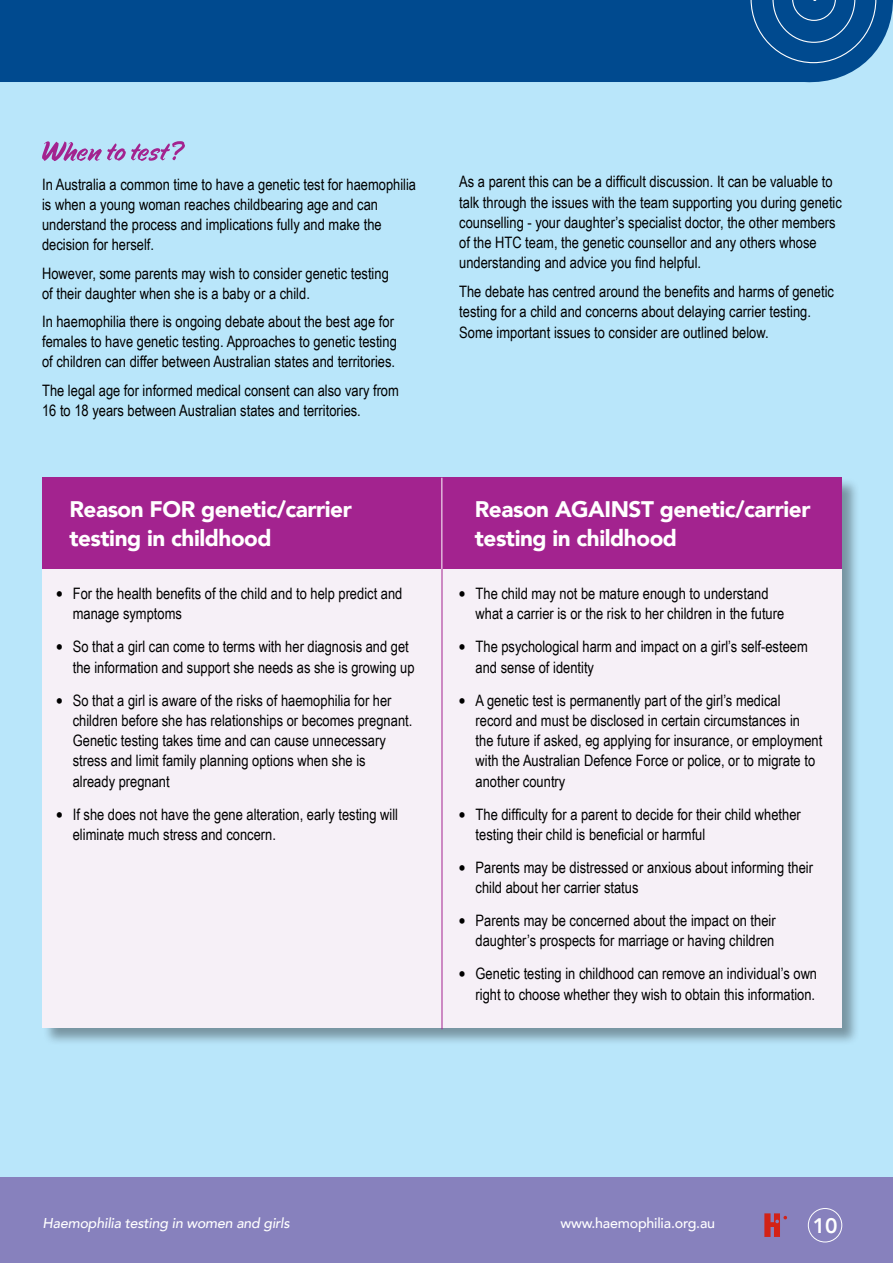
<style>
.page{position:relative;width:893px;height:1263px;background:#fff}
.page>*{position:absolute;margin:0;border:0;box-sizing:border-box;transform-origin:0 0}
.t1{font:900 22.5px/28.5px "Avenir";letter-spacing:-.02em;color:#fff}
.t2{font:800 21px "Avenir";color:#fff}
.t3{font:15.75px/20.2px "Arial Narrow";color:#000}
.t4{font:italic 500 14.25px "Avenir";letter-spacing:-.015em;color:#fff}
.t5{font:500 14.25px "Avenir";letter-spacing:-.015em;color:#fff}
.s1{font-size:22.5px}
</style>
<div class="page">
<div style="left:0;top:0;width:893px;height:1178px;background:#b9e6fa"></div>
<div style="left:0;top:1178px;width:893px;height:85px;background:#8781bd"></div>
<div style="left:42px;top:478px;width:818px;height:568px;background:#000;opacity:.35"></div>
<div style="left:42px;top:478px;width:800px;height:550px;background:#a3238f"></div>
<div style="left:42px;top:569px;width:800px;height:459px;background:#f6f0f7"></div>
<hr style="left:442px;top:567px;width:1px;height:462px;background:#a3238f">
<hr style="left:441px;top:478px;width:1px;height:91px;background:#fff">
<svg style="left:42px;top:141px;width:143px;height:20px"></svg>
<div style="left:0;top:0;width:893px;height:83px;background:#004a8f"></div>
<svg style="left:750px;top:0;width:126px;height:63px;background:#0f5595"></svg>
<div style="left:808px;top:1208px;width:34px;height:34px;border:1px solid #fff;border-radius:50%"></div>
<svg style="left:764px;top:1213px;width:23px;height:24px"></svg>
<p class="t3" style="left:42px;top:174px;width:376px">In Australia a common time to have a genetic test for haemophilia is when a young woman reaches childbearing age and can understand the process and implications fully and make the decision for herself.</p>
<p class="t3" style="left:42px;top:262px;width:348px">However, some parents may wish to consider genetic testing of their daughter when she is a baby or a child.</p>
<p class="t3" style="left:42px;top:311px;width:356px">In haemophilia there is ongoing debate about the best age for females to have genetic testing. Approaches to genetic testing of children can differ between Australian states and territories.</p>
<p class="t3" style="left:42px;top:380px;width:358px">The legal age for informed medical consent can also vary from<br>16 to 18 years between Australian states and territories.</p>
<p class="t3" style="left:459px;top:171px;width:384px">As a parent this can be a difficult discussion. It can be valuable to talk through the issues with the team supporting you during genetic counselling - your daughter’s specialist doctor, the other members of the HTC team, the genetic counsellor and any others whose understanding and advice you find helpful.</p>
<p class="t3" style="left:459px;top:281px;width:376px">The debate has centred around the benefits and harms of genetic testing for a child and concerns about delaying carrier testing.<br>Some important issues to consider are outlined below.</p>
<h1 class="t1" style="left:69px;top:495px;width:284px">Reason FOR genetic/carrier testing in childhood</h1>
<h1 class="t1" style="left:475px;top:495px;width:337px">Reason AGAINST genetic/carrier testing in childhood</h1>
<p class="t3" style="left:73px;top:583px;width:331px;text-indent:-17px"><span class="s1">•</span> For the health benefits of the child and to help predict and manage symptoms</p>
<p class="t3" style="left:73px;top:636px;width:343px;text-indent:-17px"><span class="s1">•</span> So that a girl can come to terms with her diagnosis and get the information and support she needs as she is growing up</p>
<p class="t3" style="left:73px;top:689px;width:341px;text-indent:-17px"><span class="s1">•</span> So that a girl is aware of the risks of haemophilia for her children before she has relationships or becomes pregnant.<br>Genetic testing takes time and can cause unnecessary stress and limit family planning options when she is<br>already pregnant</p>
<p class="t3" style="left:73px;top:803px;width:327px;text-indent:-17px"><span class="s1">•</span> If she does not have the gene alteration, early testing will eliminate much stress and concern.</p>
<p class="t3" style="left:476px;top:583px;width:310px;text-indent:-17px"><span class="s1">•</span> The child may not be mature enough to understand what a carrier is or the risk to her children in the future</p>
<p class="t3" style="left:476px;top:636px;width:334px;text-indent:-17px"><span class="s1">•</span> The psychological harm and impact on a girl’s self-esteem and sense of identity</p>
<p class="t3" style="left:476px;top:689px;width:348px;text-indent:-17px"><span class="s1">•</span> A genetic test is permanently part of the girl’s medical<br>record and must be disclosed in certain circumstances in<br>the future if asked, eg applying for insurance, or employment with the Australian Defence Force or police, or to migrate to another country</p>
<p class="t3" style="left:476px;top:803px;width:327px;text-indent:-17px"><span class="s1">•</span> The difficulty for a parent to decide for their child whether testing their child is beneficial or harmful</p>
<p class="t3" style="left:476px;top:857px;width:339px;text-indent:-17px"><span class="s1">•</span> Parents may be distressed or anxious about informing their child about her carrier status</p>
<p class="t3" style="left:459px;top:910px;width:319px;text-align:right"><span class="s1">•</span> Parents may be concerned about the impact on their daughter’s prospects for marriage or having children</p>
<p class="t3" style="left:459px;top:963px;width:360px;text-align:right"><span class="s1">•</span> Genetic testing in childhood can remove an individual’s own right to choose whether they wish to obtain this information.</p>
<p class="t4" style="left:43px;top:1214px;width:249px">Haemophilia testing in women and girls</p>
<p class="t5" style="left:560px;top:1211px;width:156px">www.haemophilia.org.au</p>
<h2 class="t2" style="left:813px;top:1209px;width:26px">10</h2>
</div>
